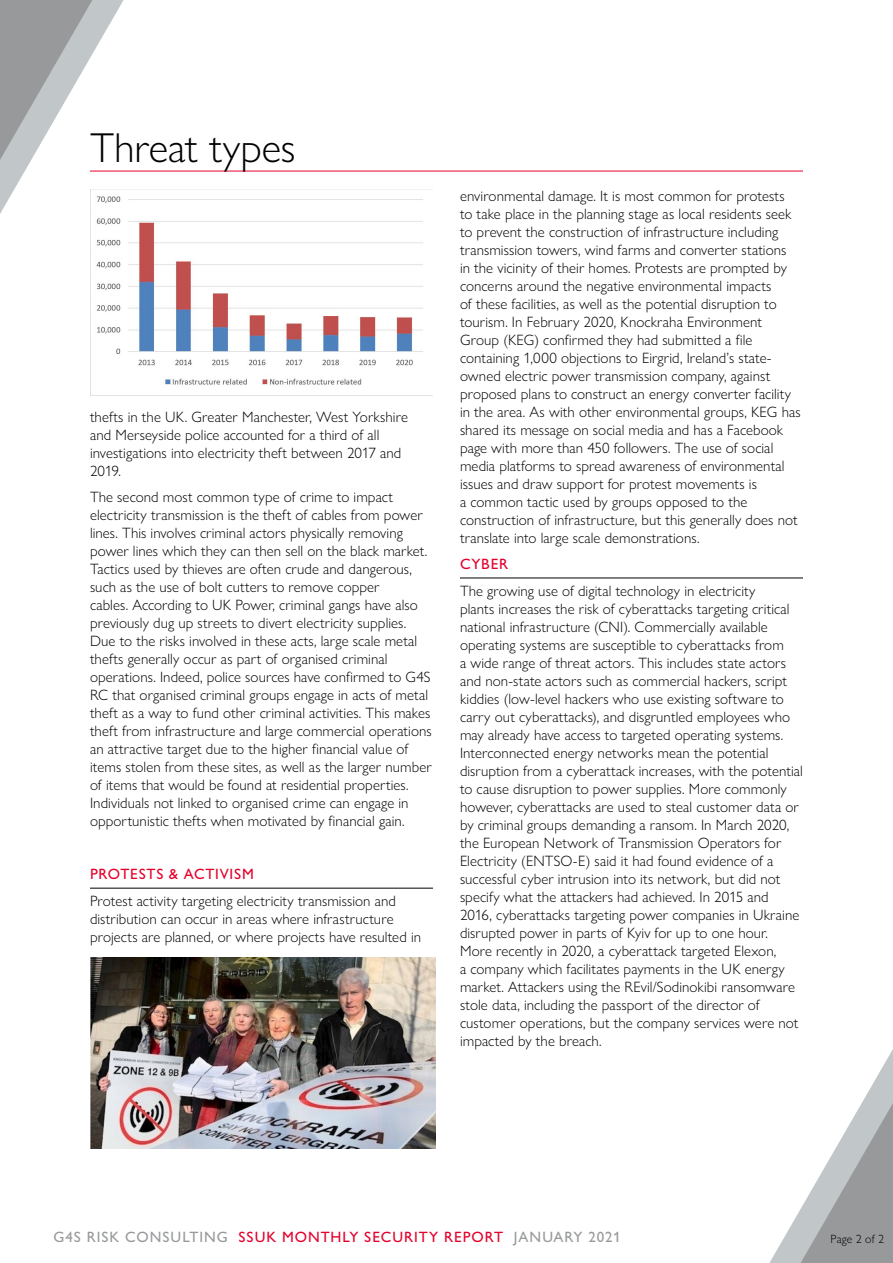
<style>
.page{position:relative;width:893px;height:1263px;background:#fff}
.page>*{position:absolute;margin:0;border:0;box-sizing:border-box;transform-origin:0 0}
.G4S_Section_head{font:300 42px "Gill Sans Nova";letter-spacing:-.005em;color:#000}
.G4S_Body{font:300 15px/18px "Gill Sans Nova";letter-spacing:.005em;color:#000}
.t1{font:500 15px "Gill Sans Nova";letter-spacing:.065em;color:#97999b}
.G4S_Section_head-2{font:500 15px "Gill Sans Nova";letter-spacing:.05em;color:#e4002b}
.t2{font:300 12px "Gill Sans Nova";letter-spacing:.01em;color:#000}
.s1{color:#e4002b}
</style>
<div class="page">
<svg style="left:0;top:0;width:124px;height:214px"></svg>
<svg style="left:769px;top:1049px;width:124px;height:214px"></svg>
<hr style="left:90px;top:888px;width:343px;height:1px;background:#000">
<hr style="left:460px;top:578px;width:343px;height:1px;background:#000">
<hr style="left:90px;top:171px;width:713px;height:1px;background:#e4002b">
<img style="left:90px;top:957px;width:345px;height:191px">
<img style="left:90px;top:190px;width:343px;height:206px">
<p class="G4S_Section_head" style="left:90px;top:122px;width:207px">Threat types</p>
<p class="G4S_Body" style="left:90px;top:407px;width:319px">thefts in the UK. Greater Manchester, West Yorkshire and Merseyside police accounted for a third of all investigations into electricity theft between 2017 and 2019.</p>
<p class="G4S_Body" style="left:90px;top:488px;width:343px">The second most common type of crime to impact electricity transmission is the theft of cables from power lines. This involves criminal actors physically removing power lines which they can then sell on the black market.<br>Tactics used by thieves are often crude and dangerous, such as the use of bolt cutters to remove copper<br>cables. According to UK Power, criminal gangs have also previously dug up streets to divert electricity supplies.<br>Due to the risks involved in these acts, large scale metal thefts generally occur as part of organised criminal operations. Indeed, police sources have confirmed to G4S RC that organised criminal groups engage in acts of metal theft as a way to fund other criminal activities. This makes theft from infrastructure and large commercial operations an attractive target due to the higher financial value of items stolen from these sites, as well as the larger number of items that would be found at residential properties.<br>Individuals not linked to organised crime can engage in opportunistic thefts when motivated by financial gain.</p>
<p class="G4S_Section_head-2" style="left:90px;top:865px;width:166px">PROTESTS &amp; ACTIVISM</p>
<p class="G4S_Body" style="left:90px;top:891px;width:333px">Protest activity targeting electricity transmission and distribution can occur in areas where infrastructure projects are planned, or where projects have resulted in</p>
<p class="G4S_Body" style="left:460px;top:186px;width:342px">environmental damage. It is most common for protests to take place in the planning stage as local residents seek to prevent the construction of infrastructure including transmission towers, wind farms and converter stations<br>in the vicinity of their homes. Protests are prompted by concerns around the negative environmental impacts<br>of these facilities, as well as the potential disruption to tourism. In February 2020, Knockraha Environment Group (KEG) confirmed they had submitted a file containing 1,000 objections to Eirgrid, Ireland’s state&shy;owned electric power transmission company, against proposed plans to construct an energy converter facility in the area. As with other environmental groups, KEG has shared its message on social media and has a Facebook page with more than 450 followers. The use of social media platforms to spread awareness of environmental issues and draw support for protest movements is<br>a common tactic used by groups opposed to the construction of infrastructure, but this generally does not translate into large scale demonstrations.</p>
<p class="G4S_Section_head-2" style="left:460px;top:555px;width:50px">CYBER</p>
<p class="G4S_Body" style="left:460px;top:581px;width:344px">The growing use of digital technology in electricity<br>plants increases the risk of cyberattacks targeting critical national infrastructure (CNI). Commercially available operating systems are susceptible to cyberattacks from<br>a wide range of threat actors. This includes state actors and non-state actors such as commercial hackers, script kiddies (low-level hackers who use existing software to carry out cyberattacks), and disgruntled employees who may already have access to targeted operating systems.<br>Interconnected energy networks mean the potential disruption from a cyberattack increases, with the potential to cause disruption to power supplies. More commonly however, cyberattacks are used to steal customer data or by criminal groups demanding a ransom. In March 2020, the European Network of Transmission Operators for Electricity (ENTSO-E) said it had found evidence of a successful cyber intrusion into its network, but did not specify what the attackers had achieved. In 2015 and 2016, cyberattacks targeting power companies in Ukraine disrupted power in parts of Kyiv for up to one hour.<br>More recently in 2020, a cyberattack targeted Elexon,<br>a company which facilitates payments in the UK energy market. Attackers using the REvil/Sodinokibi ransomware stole data, including the passport of the director of customer operations, but the company services were not impacted by the breach.</p>
<p class="t1" style="left:53px;top:1228px;width:569px">G4S RISK CONSULTING <span class="s1">SSUK MONTHLY SECURITY REPORT</span> JANUARY 2021</p>
<p class="t2" style="left:830px;top:1232px;width:55px">Page 2 of 2</p>
</div>
